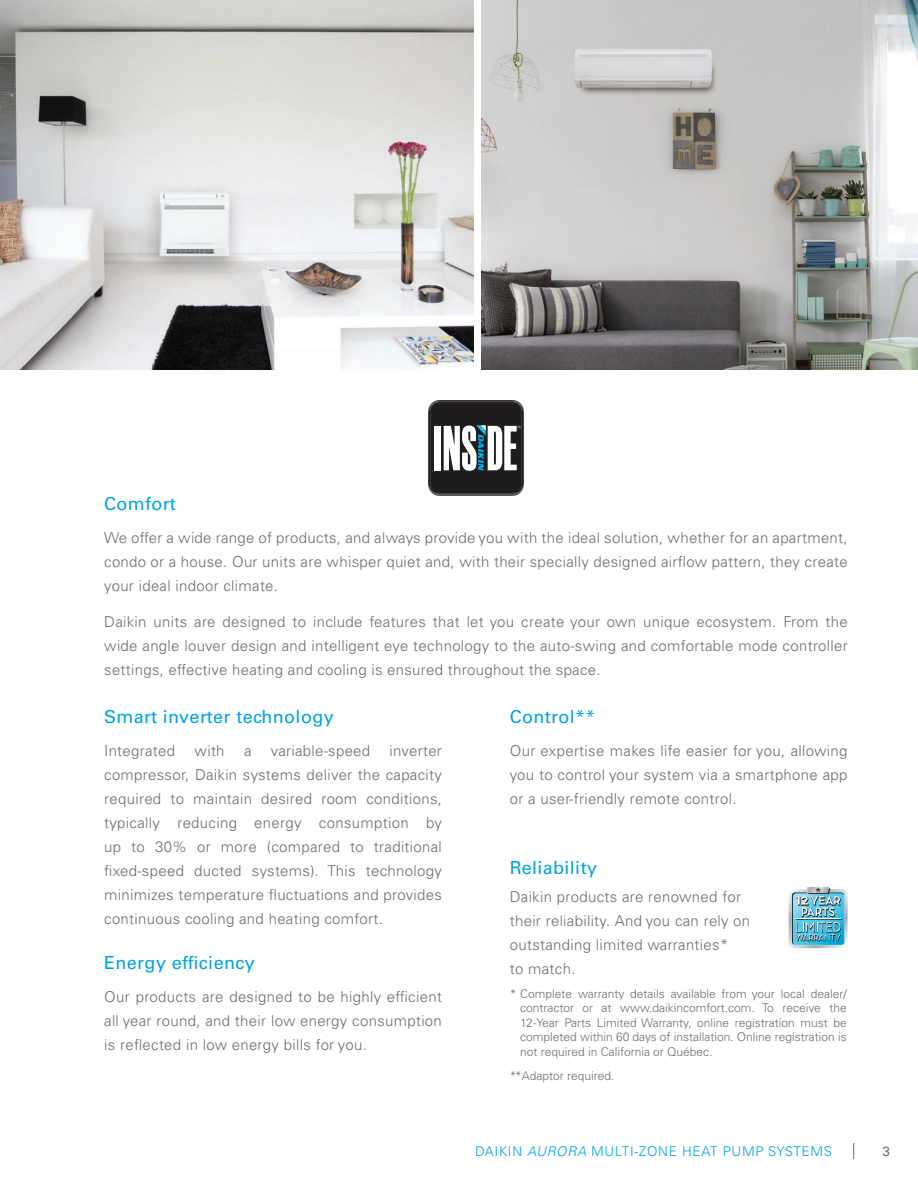
<style>
.page{position:relative;width:918px;height:1188px;background:#fff}
.page>*{position:absolute;margin:0;border:0;box-sizing:border-box;transform-origin:0 0}
.t1{font:18px "Univers LT Pro 55 Roman";letter-spacing:.02em;color:#00a1e3}
.t2{font:300 15px/24px "Univers LT Pro 45";letter-spacing:.02em;color:#6c6d70;text-align:justify}
.t3{font:300 13.5px "Univers LT Pro 45";letter-spacing:.05em;color:#00a1e3}
.t4{font:13.5px "Univers LT Pro 55 Roman";color:#6c6d70}
.t5{font:300 12px/14.4px "Univers LT Pro 45";color:#6c6d70;text-align:justify}
.s1{font-style:italic}
</style>
<div class="page">
<svg style="left:853px;top:1143px;width:1px;height:16px"></svg>
<img style="left:0;top:0;width:473px;height:370px">
<img style="left:482px;top:0;width:436px;height:370px">
<svg style="left:788px;top:887px;width:60px;height:61px;background:#7eb9ca"></svg>
<svg style="left:428px;top:400px;width:96px;height:96px"></svg>
<p class="t1" style="left:104px;top:491px;width:73px">Comfort</p>
<p class="t2" style="left:104px;top:525px;width:745px">We offer a wide range of products, and always provide you with the ideal solution, whether for an apartment, condo or a house. Our units are whisper quiet and, with their specially designed airflow pattern, they create your ideal indoor climate.</p>
<p class="t2" style="left:104px;top:609px;width:745px">Daikin units are designed to include features that let you create your own unique ecosystem. From the wide angle louver design and intelligent eye technology to the auto-swing and comfortable mode controller settings, effective heating and cooling is ensured throughout the space.</p>
<p class="t1" style="left:104px;top:704px;width:231px">Smart inverter technology</p>
<p class="t2" style="left:104px;top:739px;width:73px">Integrated</p>
<p class="t2" style="left:195px;top:739px;width:32px">with</p>
<p class="t2" style="left:244px;top:739px;width:9px">a</p>
<p class="t2" style="left:271px;top:739px;width:101px">variable-speed</p>
<p class="t1" style="left:510px;top:704px;width:87px">Control**</p>
<p class="t2" style="left:510px;top:739px;width:339px">Our expertise makes life easier for you, allowing you to control your system via a smartphone app or a user-friendly remote control.</p>
<p class="t2" style="left:104px;top:739px;width:339px;text-indent:285px">inverter compressor, Daikin systems deliver the capacity required to maintain desired room conditions, typically reducing energy consumption by up to 30% or more (compared to traditional fixed-speed ducted systems). This technology minimizes temperature fluctuations and provides continuous cooling and heating comfort.</p>
<p class="t1" style="left:510px;top:855px;width:89px">Reliability</p>
<p class="t2" style="left:510px;top:885px;width:242px;text-align:left">Daikin products are renowned for their reliability. And you can rely on outstanding limited warranties*<br>to match.</p>
<p class="t5" style="left:520px;top:986px;width:328px;text-indent:-10px">* Complete warranty details available from your local dealer/ contractor or at www.daikincomfort.com. To receive the 12-Year Parts Limited Warranty, online registration must be completed within 60 days of installation. Online registration is not required in California or Québec.</p>
<p class="t5" style="left:510px;top:1068px;width:106px">**Adaptor required.</p>
<p class="t1" style="left:104px;top:950px;width:152px">Energy efficiency</p>
<p class="t2" style="left:104px;top:984px;width:339px">Our products are designed to be highly efficient all year round, and their low energy consumption is reflected in low energy bills for you.</p>
<p class="t3" style="left:475px;top:1143px;width:358px">DAIKIN <span class="s1">AURORA</span> MULTI-ZONE HEAT PUMP SYSTEMS</p>
<p class="t4" style="left:883px;top:1142px;width:9px">3</p>
</div>
